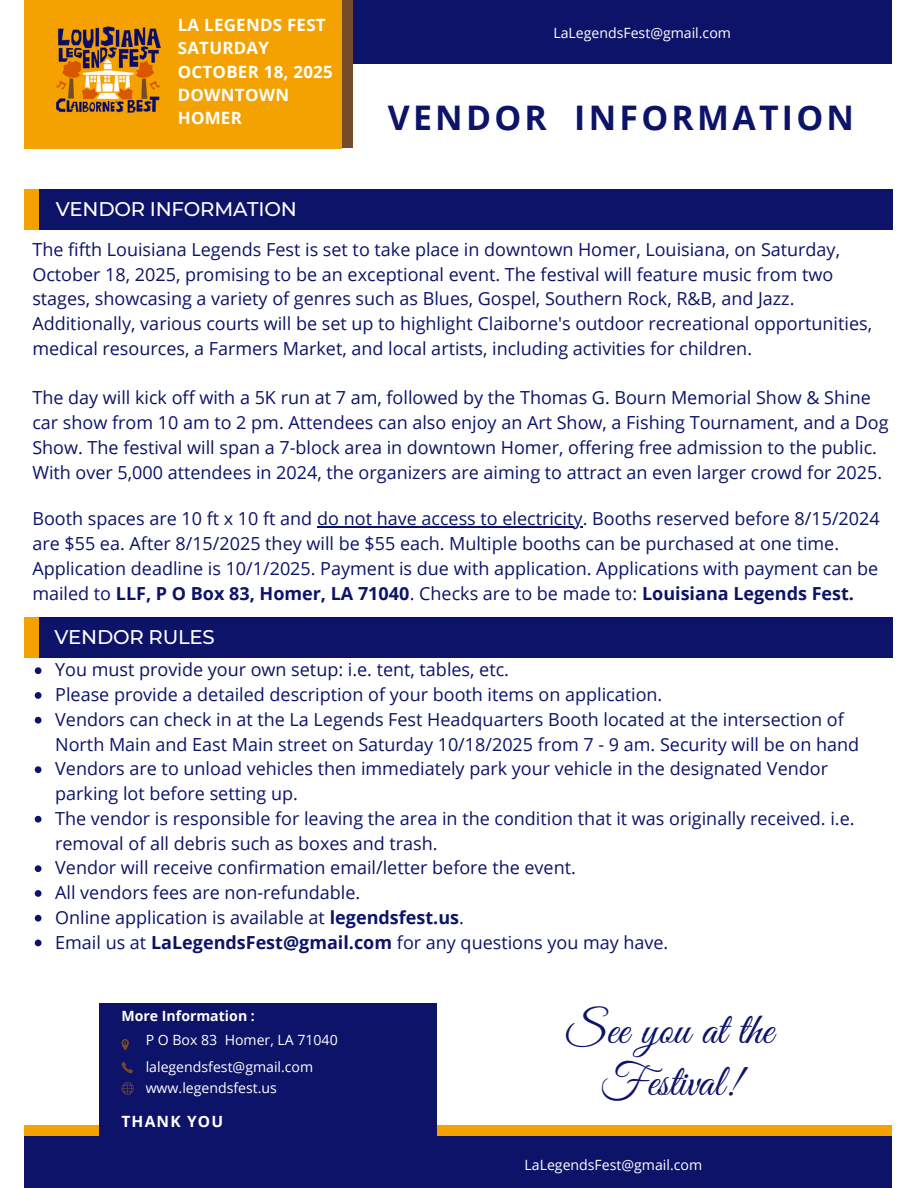
<style>
.page{position:relative;width:918px;height:1188px;background:#fff}
.page>*{position:absolute;margin:0;border:0;box-sizing:border-box;transform-origin:0 0}
.t1{font:45.15px/51.8px "Great Vibes";color:#0c1368;text-align:center}
.t2{font:700 33.9px "Open Sans";letter-spacing:.095em;color:#0c1368}
.t3{font:500 19.8px "Montserrat";letter-spacing:-.01em;color:#fff}
.t4{font:18px/24.8px "Open Sans";color:#0c1368}
.t5{font:700 16.95px/23.2px "Open Sans";letter-spacing:.015em;color:#fff}
.t6{font:700 15.45px "Open Sans";letter-spacing:.075em;color:#fff}
.t7{font:14.1px "Open Sans";color:#fff}
.t8{font:700 14.1px "Open Sans";color:#fff}
.s1{font-weight:700}
</style>
<div class="page">
<div style="left:351px;top:0;width:541px;height:63px;background:#0c1368"></div>
<div style="left:333px;top:0;width:20px;height:148px;background:#754c29"></div>
<div style="left:25px;top:0;width:317px;height:149px;background:#f4a201"></div>
<div style="left:25px;top:1136px;width:867px;height:52px;background:#0c1368"></div>
<div style="left:25px;top:1125px;width:867px;height:11px;background:#f4a201"></div>
<div style="left:99px;top:1003px;width:338px;height:185px;background:#0c1368"></div>
<svg style="left:122px;top:1039px;width:7px;height:11px"></svg>
<svg style="left:122px;top:1082px;width:12px;height:13px"></svg>
<svg style="left:122px;top:1062px;width:11px;height:11px"></svg>
<img style="left:56px;top:26px;width:105px;height:87px">
<div style="left:25px;top:189px;width:26px;height:40px;background:#f4a201"></div>
<div style="left:39px;top:189px;width:853px;height:40px;background:#0c1368"></div>
<div style="left:25px;top:617px;width:26px;height:41px;background:#f4a201"></div>
<div style="left:39px;top:617px;width:853px;height:41px;background:#0c1368"></div>
<hr style="left:317px;top:527px;width:266px;height:1px;background:#0c1368">
<svg style="left:35px;top:667px;width:7px;height:7px"></svg>
<svg style="left:35px;top:692px;width:7px;height:7px"></svg>
<svg style="left:35px;top:717px;width:7px;height:7px"></svg>
<svg style="left:35px;top:766px;width:7px;height:7px"></svg>
<svg style="left:35px;top:816px;width:7px;height:7px"></svg>
<svg style="left:35px;top:865px;width:7px;height:7px"></svg>
<svg style="left:35px;top:890px;width:7px;height:7px"></svg>
<svg style="left:35px;top:915px;width:7px;height:7px"></svg>
<svg style="left:35px;top:940px;width:7px;height:6px"></svg>
<h5 class="t5" style="left:178px;top:13px;width:157px">LA LEGENDS FEST<br>SATURDAY<br>OCTOBER 18, 2025<br>DOWNTOWN<br>HOMER</h5>
<p class="t3" style="left:56px;top:197px;width:243px">VENDOR INFORMATION</p>
<p class="t7" style="left:553px;top:23px;width:179px">LaLegendsFest@gmail.com</p>
<p class="t2" style="left:388px;top:94px;width:468px">VENDOR INFORMATION</p>
<p class="t4" style="left:32px;top:236px;width:841px">The fifth Louisiana Legends Fest is set to take place in downtown Homer, Louisiana, on Saturday, October 18, 2025, promising to be an exceptional event. The festival will feature music from two stages, showcasing a variety of genres such as Blues, Gospel, Southern Rock, R&amp;B, and Jazz.<br>Additionally, various courts will be set up to highlight Claiborne's outdoor recreational opportunities, medical resources, a Farmers Market, and local artists, including activities for children.</p>
<p class="t4" style="left:32px;top:385px;width:858px">The day will kick off with a 5K run at 7 am, followed by the Thomas G. Bourn Memorial Show &amp; Shine car show from 10 am to 2 pm. Attendees can also enjoy an Art Show, a Fishing Tournament, and a Dog Show. The festival will span a 7-block area in downtown Homer, offering free admission to the public.<br>With over 5,000 attendees in 2024, the organizers are aiming to attract an even larger crowd for 2025.</p>
<p class="t4" style="left:32px;top:506px;width:849px">Booth spaces are 10 ft x 10 ft and do not have access to electricity. Booths reserved before 8/15/2024</p>
<p class="t4" style="left:32px;top:531px;width:847px">are $55 ea. After 8/15/2025 they will be $55 each. Multiple booths can be purchased at one time.<br>Application deadline is 10/1/2025. Payment is due with application. Applications with payment can be mailed to <span class="s1">LLF, P O Box 83, Homer, LA 71040</span>. Checks are to be made to: <span class="s1">Louisiana Legends Fest.</span></p>
<p class="t3" style="left:54px;top:625px;width:162px">VENDOR RULES</p>
<p class="t4" style="left:55px;top:657px;width:455px">You must provide your own setup: i.e. tent, tables, etc.</p>
<p class="t4" style="left:55px;top:682px;width:609px">Please provide a detailed description of your booth items on application.</p>
<p class="t4" style="left:55px;top:706px;width:806px">Vendors can check in at the La Legends Fest Headquarters Booth located at the intersection of<br>North Main and East Main street on Saturday 10/18/2025 from 7 - 9 am. Security will be on hand</p>
<h6 class="t4" style="left:55px;top:756px;width:774px">Vendors are to unload vehicles then immediately park your vehicle in the designated Vendor parking lot before setting up.</h6>
<p class="t4" style="left:55px;top:805px;width:801px">The vendor is responsible for leaving the area in the condition that it was originally received. i.e. removal of all debris such as boxes and trash.</p>
<p class="t4" style="left:55px;top:855px;width:522px">Vendor will receive confirmation email/letter before the event.</p>
<p class="t4" style="left:55px;top:880px;width:307px">All vendors fees are non-refundable.</p>
<p class="t4" style="left:55px;top:904px;width:410px">Online application is available at <span class="s1">legendsfest.us</span>.</p>
<p class="t4" style="left:55px;top:929px;width:615px">Email us at <span class="s1">LaLegendsFest@gmail.com</span> for any questions you may have.</p>
<h3 class="t8" style="left:122px;top:1006px;width:135px">More Information :</h3>
<h4 class="t7" style="left:146px;top:1030px;width:194px">P O Box 83 Homer, LA 71040</h4>
<h4 class="t7" style="left:146px;top:1057px;width:169px">lalegendsfest@gmail.com</h4>
<h4 class="t7" style="left:146px;top:1078px;width:133px">www.legendsfest.us</h4>
<h3 class="t6" style="left:122px;top:1110px;width:103px">THANK YOU</h3>
<h2 class="t1" style="left:566px;top:1007px;width:209px">See you at the<br>Festival!</h2>
<p class="t7" style="left:525px;top:1155px;width:179px">LaLegendsFest@gmail.com</p>
</div>
